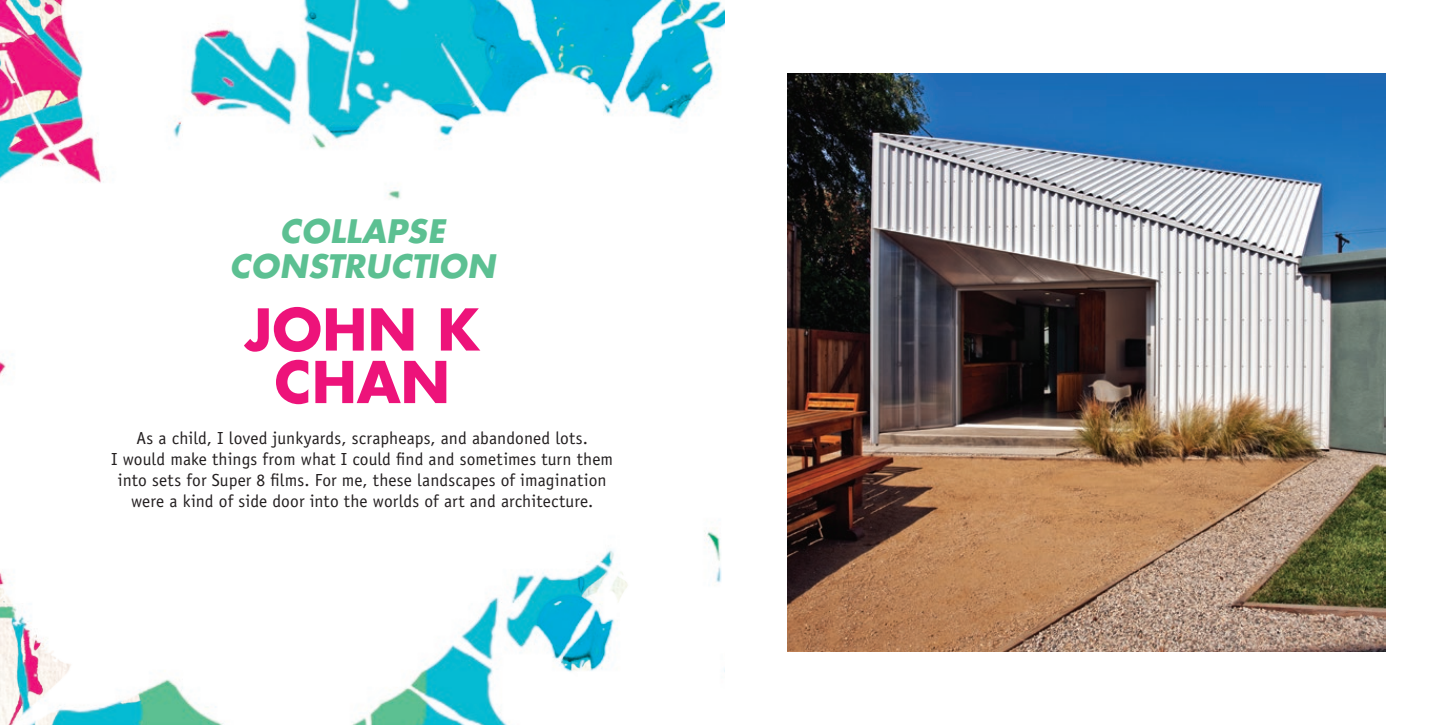
<style>
.page{position:relative;width:1449px;height:725px;background:#fff}
.page>*{position:absolute;margin:0;border:0;box-sizing:border-box;transform-origin:0 0}
.t1{font:700 56px/52.5px "Futura";letter-spacing:.005em;color:#ed137a;text-align:center}
.t2{font:italic 700 31.5px/35px "Futura";letter-spacing:.015em;color:#5cc092;text-align:center}
.t3{font:17.5px/21px "Officina Sans";letter-spacing:.005em;color:#231f20;text-align:center}
</style>
<div class="page">
<img style="left:0;top:0;width:724px;height:724px">
<img style="left:788px;top:74px;width:598px;height:577px">
<p class="t2" style="left:229px;top:213px;width:267px">COLLAPSE<br>CONSTRUCTION</p>
<p class="t1" style="left:245px;top:302px;width:236px">JOHN K<br>CHAN</p>
<p class="t3" style="left:111px;top:428px;width:504px">As a child, I loved junkyards, scrapheaps, and abandoned lots.<br>I would make things from what I could find and sometimes turn them into sets for Super 8 films. For me, these landscapes of imagination were a kind of side door into the worlds of art and architecture.</p>
</div>
